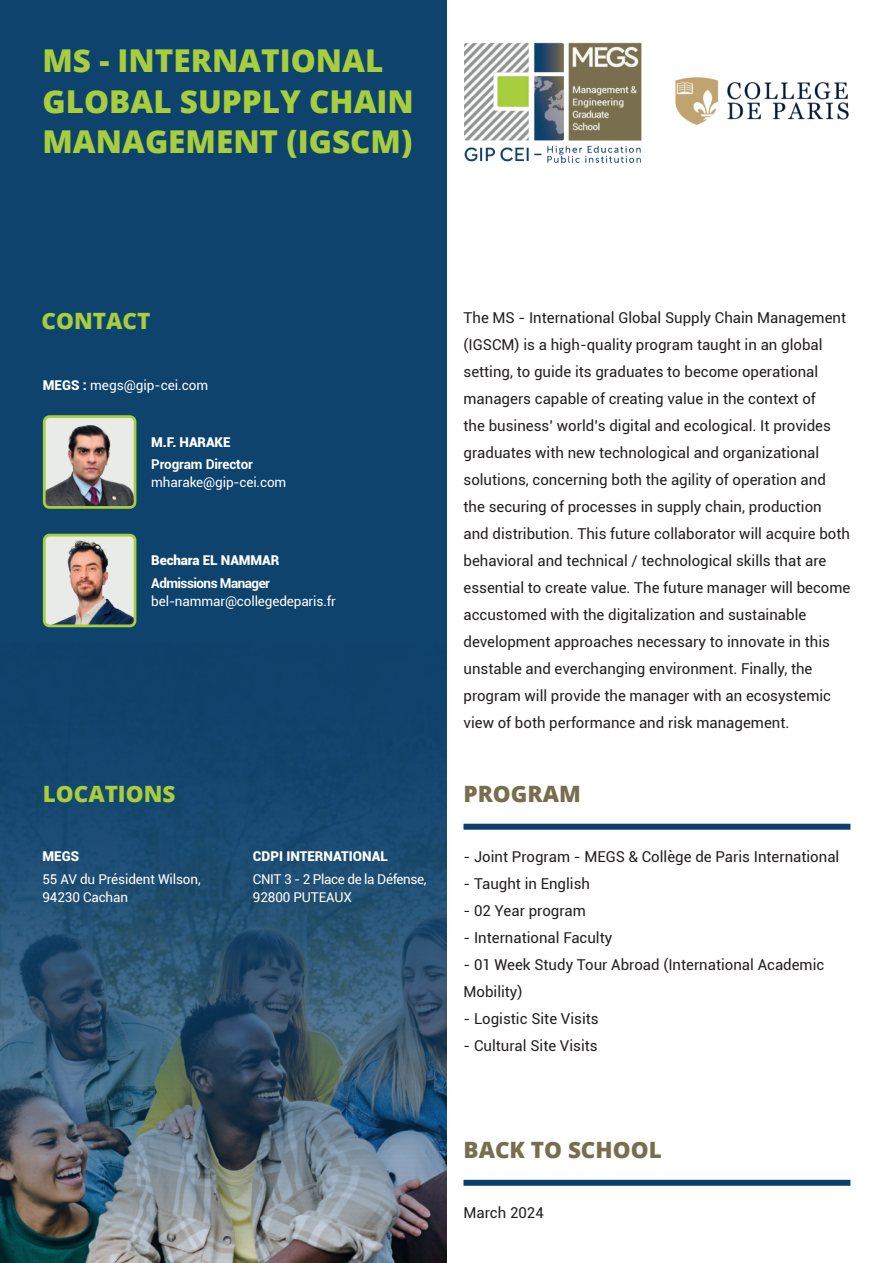
<style>
.page{position:relative;width:893px;height:1263px;background:#fff}
.page>*{position:absolute;margin:0;border:0;box-sizing:border-box;transform-origin:0 0}
.t1{font:800 31.5px/40.5px "Open Sans";color:#a6ce3d}
.t2{font:800 22.5px "Open Sans";color:#786e4e}
.t3{font:800 22.5px "Open Sans";color:#a6ce3d}
.t4{font:15px/27px "Roboto";color:#231f20}
.t5{font:13.5px/18px "Roboto";letter-spacing:-.01em;color:#fff}
.t6{font:900 13.5px "Roboto";color:#fff}
.t7{font:13.5px/18px "Roboto";letter-spacing:-.03em;color:#fff}
.t8{font:700 13.5px "Roboto";letter-spacing:-.04em;color:#fff}
.t9{font:700 13.5px "Roboto";letter-spacing:-.01em;color:#fff}
.s1{font-weight:900}
</style>
<div class="page">
<svg style="left:0;top:0;width:446px;height:1263px;background:#214d6f"></svg>
<div style="left:463px;top:824px;width:387px;height:6px;background:#0c406b"></div>
<div style="left:463px;top:1180px;width:387px;height:6px;background:#0c406b"></div>
<img style="left:47px;top:420px;width:85px;height:85px">
<div style="left:43px;top:415px;width:93px;height:94px;border:3px solid #a6ce3d;border-radius:5px"></div>
<img style="left:44px;top:535px;width:91px;height:91px">
<div style="left:43px;top:534px;width:93px;height:93px;border:3px solid #a6ce3d;border-radius:5px"></div>
<img style="left:464px;top:42px;width:178px;height:121px">
<img style="left:675px;top:77px;width:174px;height:48px">
<h1 class="t1" style="left:43px;top:43px;width:373px">MS - INTERNATIONAL<br>GLOBAL SUPPLY CHAIN<br>MANAGEMENT (IGSCM)</h1>
<h2 class="t3" style="left:42px;top:313px;width:110px">CONTACT</h2>
<p class="t5" style="left:43px;top:377px;width:167px"><span class="s1">MEGS :</span> megs@gip-cei.com</p>
<p class="t6" style="left:151px;top:436px;width:81px">M.F. HARAKE</p>
<p class="t9" style="left:151px;top:459px;width:103px">Program Director</p>
<p class="t5" style="left:151px;top:474px;width:137px">mharake@gip-cei.com</p>
<p class="t6" style="left:151px;top:555px;width:129px">Bechara EL NAMMAR</p>
<p class="t8" style="left:151px;top:577px;width:120px">Admissions Manager</p>
<p class="t5" style="left:151px;top:593px;width:186px">bel-nammar@collegedeparis.fr</p>
<h2 class="t3" style="left:43px;top:785px;width:134px">LOCATIONS</h2>
<p class="t6" style="left:42px;top:851px;width:38px">MEGS</p>
<p class="t5" style="left:42px;top:871px;width:160px">55 AV du Président Wilson,<br>94230 Cachan</p>
<p class="t6" style="left:253px;top:851px;width:136px">CDPI INTERNATIONAL</p>
<p class="t7" style="left:253px;top:871px;width:175px">CNIT 3 - 2 Place de la Défense,<br>92800 PUTEAUX</p>
<p class="t4" style="left:463px;top:306px;width:388px">The MS - International Global Supply Chain Management (IGSCM) is a high-quality program taught in an global setting, to guide its graduates to become operational managers capable of creating value in the context of<br>the business’ world’s digital and ecological. It provides graduates with new technological and organizational solutions, concerning both the agility of operation and the securing of processes in supply chain, production and distribution. This future collaborator will acquire both behavioral and technical / technological skills that are essential to create value. The future manager will become accustomed with the digitalization and sustainable development approaches necessary to innovate in this unstable and everchanging environment. Finally, the program will provide the manager with an ecosystemic view of both performance and risk management.</p>
<h2 class="t2" style="left:463px;top:785px;width:119px">PROGRAM</h2>
<p class="t4" style="left:463px;top:844px;width:377px">- Joint Program - MEGS &amp; Collège de Paris International</p>
<p class="t4" style="left:463px;top:871px;width:128px">- Taught in English</p>
<p class="t4" style="left:463px;top:898px;width:124px">- 02 Year program</p>
<p class="t4" style="left:463px;top:925px;width:150px">- International Faculty</p>
<p class="t4" style="left:463px;top:952px;width:362px">- 01 Week Study Tour Abroad (International Academic<br>Mobility)</p>
<p class="t4" style="left:463px;top:1006px;width:137px">- Logistic Site Visits</p>
<p class="t4" style="left:463px;top:1033px;width:136px">- Cultural Site Visits</p>
<h2 class="t2" style="left:463px;top:1141px;width:200px">BACK TO SCHOOL</h2>
<p class="t4" style="left:463px;top:1200px;width:82px">March 2024</p>
</div>
